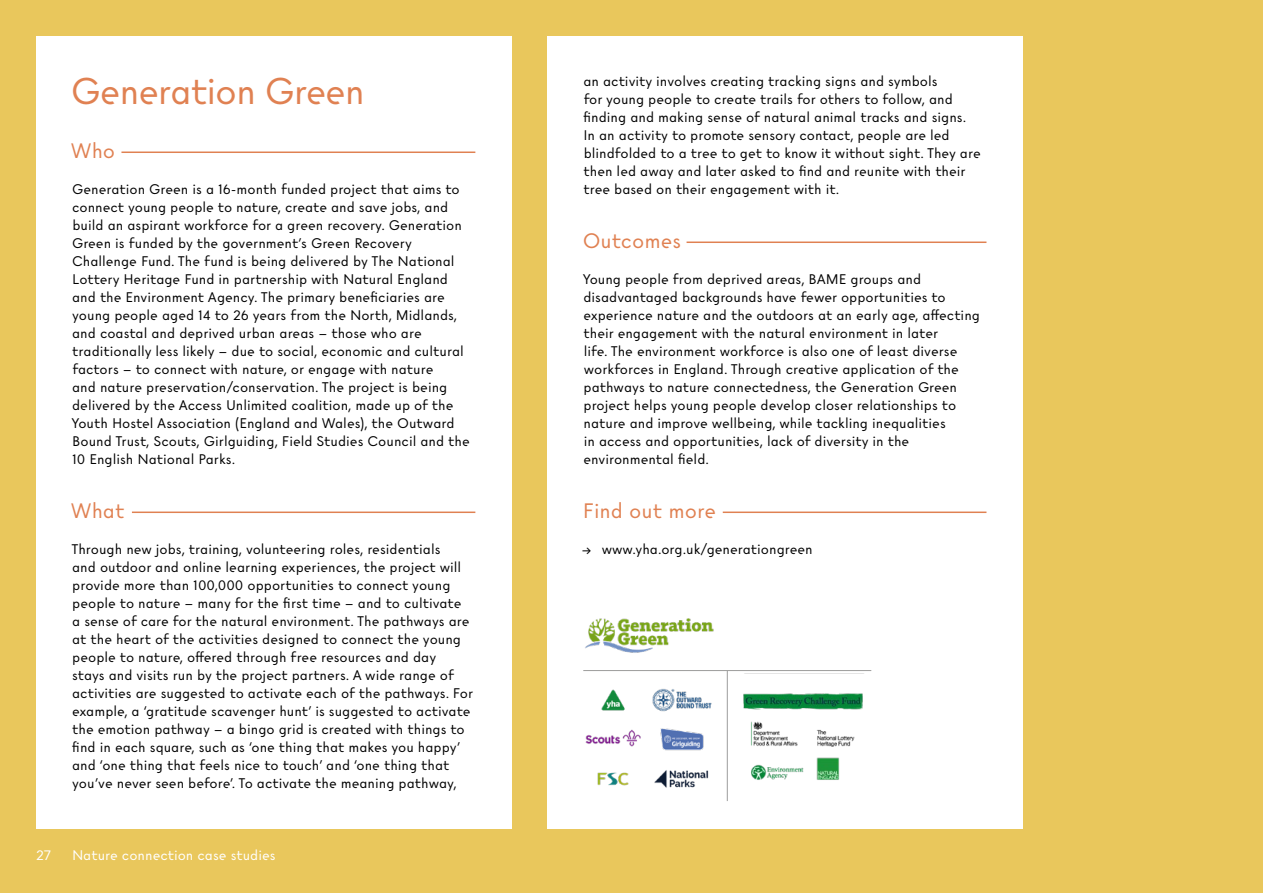
<style>
.page{position:relative;width:1263px;height:893px;background:#e9c75c}
.page>*{position:absolute;margin:0;border:0;box-sizing:border-box;transform-origin:0 0}
.H2__Box_Heading__24{font:36px "Certeau";letter-spacing:-.03em;color:#e08152}
.H4__Box_Subheading{font:20.25px "Certeau";color:#e08152}
.Paragraph{font:13.5px/18px "Certeau";color:#000}
.Paragraph-2{font:13.5px "Certeau";color:#fff}
</style>
<div class="page">
<div style="left:36px;top:36px;width:475px;height:792px;background:#fff"></div>
<hr style="left:121px;top:151px;width:354px;height:2px;background:#e08152">
<hr style="left:132px;top:511px;width:343px;height:2px;background:#e08152">
<div style="left:547px;top:36px;width:475px;height:792px;background:#fff"></div>
<hr style="left:686px;top:241px;width:300px;height:2px;background:#e08152">
<hr style="left:723px;top:511px;width:263px;height:2px;background:#e08152">
<img style="left:585px;top:618px;width:129px;height:35px">
<img style="left:585px;top:688px;width:127px;height:100px">
<img style="left:743px;top:693px;width:120px;height:87px">
<hr style="left:727px;top:671px;width:1px;height:130px;background:#9d9d9c">
<hr style="left:583px;top:670px;width:288px;height:1px;background:#9d9d9c">
<p class="H2__Box_Heading__24" style="left:71px;top:69px;width:296px">Generation Green</p>
<p class="H4__Box_Subheading" style="left:71px;top:138px;width:46px">Who</p>
<p class="Paragraph" style="left:72px;top:180px;width:400px">Generation Green is a 16-month funded project that aims to connect young people to nature, create and save jobs, and build an aspirant workforce for a green recovery. Generation Green is funded by the government’s Green Recovery Challenge Fund. The fund is being delivered by The National Lottery Heritage Fund in partnership with Natural England and the Environment Agency. The primary beneficiaries are young people aged 14 to 26 years from the North, Midlands, and coastal and deprived urban areas – those who are traditionally less likely – due to social, economic and cultural factors – to connect with nature, or engage with nature<br>and nature preservation/conservation. The project is being delivered by the Access Unlimited coalition, made up of the Youth Hostel Association (England and Wales), the Outward Bound Trust, Scouts, Girlguiding, Field Studies Council and the 10 English National Parks.</p>
<p class="H4__Box_Subheading" style="left:71px;top:498px;width:55px">What</p>
<p class="Paragraph" style="left:71px;top:540px;width:403px">Through new jobs, training, volunteering roles, residentials<br>and outdoor and online learning experiences, the project will provide more than 100,000 opportunities to connect young people to nature – many for the first time – and to cultivate<br>a sense of care for the natural environment. The pathways are at the heart of the activities designed to connect the young people to nature, offered through free resources and day<br>stays and visits run by the project partners. A wide range of activities are suggested to activate each of the pathways. For example, a ‘gratitude scavenger hunt’ is suggested to activate the emotion pathway – a bingo grid is created with things to find in each square, such as ‘one thing that makes you happy’ and ‘one thing that feels nice to touch’ and ‘one thing that you’ve never seen before’. To activate the meaning pathway,</p>
<p class="Paragraph-2" style="left:36px;top:847px;width:17px">27</p>
<p class="Paragraph-2" style="left:72px;top:847px;width:205px">Nature connection case studies</p>
<p class="Paragraph" style="left:583px;top:72px;width:399px">an activity involves creating tracking signs and symbols<br>for young people to create trails for others to follow, and finding and making sense of natural animal tracks and signs.<br>In an activity to promote sensory contact, people are led blindfolded to a tree to get to know it without sight. They are then led away and later asked to find and reunite with their tree based on their engagement with it.</p>
<p class="H4__Box_Subheading" style="left:583px;top:228px;width:100px">Outcomes</p>
<p class="Paragraph" style="left:583px;top:270px;width:399px">Young people from deprived areas, BAME groups and disadvantaged backgrounds have fewer opportunities to experience nature and the outdoors at an early age, affecting their engagement with the natural environment in later<br>life. The environment workforce is also one of least diverse workforces in England. Through creative application of the pathways to nature connectedness, the Generation Green project helps young people develop closer relationships to nature and improve wellbeing, while tackling inequalities<br>in access and opportunities, lack of diversity in the environmental field.</p>
<p class="H4__Box_Subheading" style="left:583px;top:498px;width:135px">Find out more</p>
<p class="Paragraph" style="left:582px;top:540px;width:232px">→ www.yha.org.uk/generationgreen</p>
</div>
